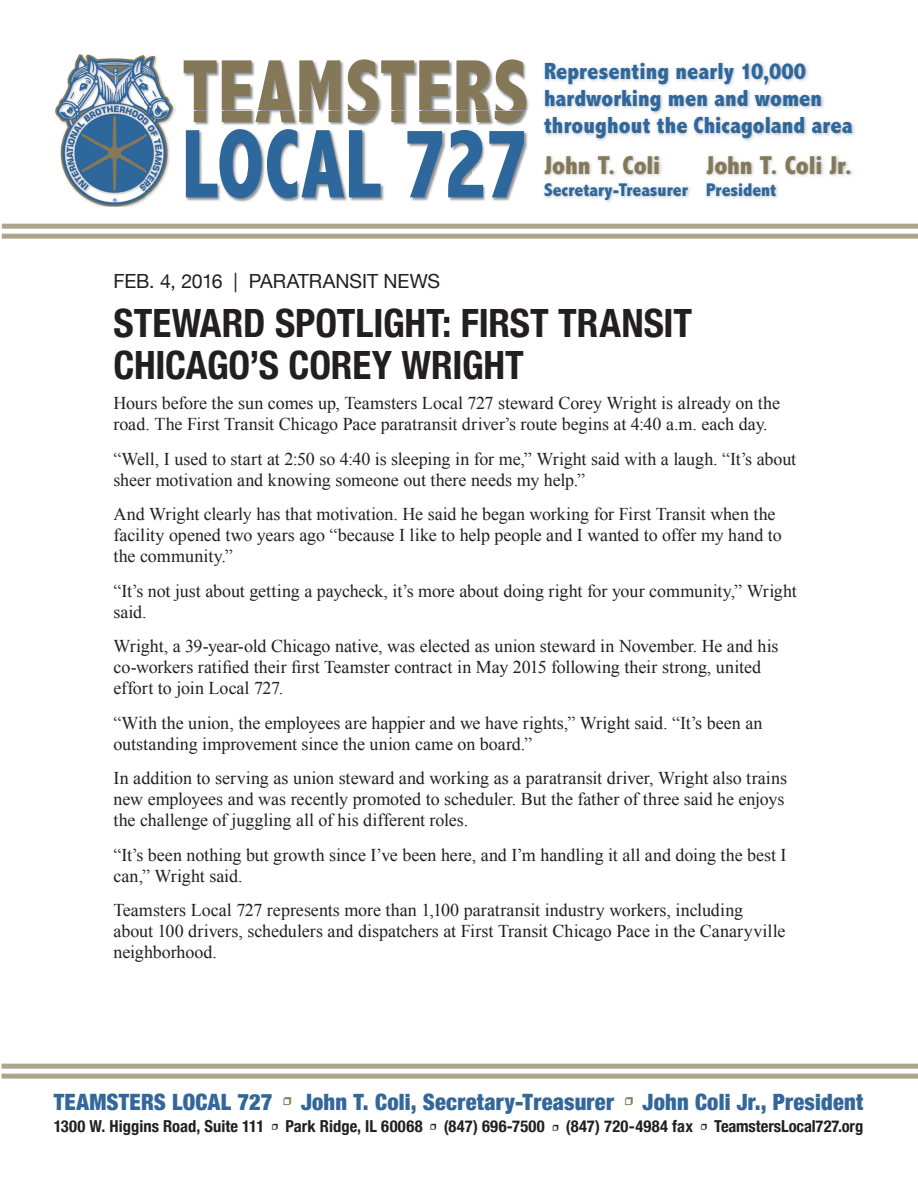
<style>
.page{position:relative;width:918px;height:1188px;background:#fff}
.page>*{position:absolute;margin:0;border:0;box-sizing:border-box;transform-origin:0 0}
.t1{font:800 condensed 98.55px "Abadi";letter-spacing:.01em;color:#2e679b;scale:.85 1}
.t2{font:800 condensed 90.45px "Abadi";letter-spacing:.01em;color:#857858;scale:.85 1}
.PDF_Headline{font:700 condensed 39px/42px "Helvetica Neue";letter-spacing:-.005em;color:#231f20}
.t3{font:800 condensed 26.1px "Abadi";letter-spacing:-.005em;color:#857858}
.t4{font:800 condensed 23.55px/26.8px "Abadi";letter-spacing:.005em;color:#2e679b}
.t5{font:900 condensed 22.5px "Helvetica Neue";letter-spacing:.01em;color:#336799}
.PDF_Label{font:19.5px "Helvetica Neue";letter-spacing:-.005em;color:#231f20}
.t6{font:800 condensed 18.45px "Abadi";color:#2e679b}
.PDF_Bodycopy{font:18px/21px "Times New Roman";letter-spacing:-.005em;color:#231f20}
.t7{font:700 condensed 16.5px "Helvetica Neue";letter-spacing:.005em;color:#231f20}
.s1{font-size:101.7px}
.s2{font-family:"Minion Pro";font-weight:400;font-stretch:normal;color:#867959}
.s3{font-family:"Minion Pro";font-weight:400;font-stretch:normal}
</style>
<div class="page">
<div style="left:2px;top:224px;width:916px;height:5px;background:#aea48c"></div>
<div style="left:2px;top:234px;width:916px;height:5px;background:#aea48c"></div>
<div style="left:2px;top:1064px;width:916px;height:5px;background:#aea48c"></div>
<div style="left:2px;top:1074px;width:916px;height:5px;background:#aea48c"></div>
<img style="left:184px;top:60px;width:345px;height:51px">
<img style="left:186px;top:111px;width:342px;height:91px">
<img style="left:194px;top:111px;width:330px;height:12px">
<img style="left:544px;top:155px;width:146px;height:47px">
<img style="left:544px;top:62px;width:311px;height:79px">
<img style="left:55px;top:83px;width:121px;height:124px">
<img style="left:67px;top:54px;width:95px;height:29px">
<img style="left:706px;top:155px;width:147px;height:44px">
<p class="t2" style="left:182px;top:39px;width:409px">TEAMSTERS</p>
<p class="t1" style="left:182px;top:107px;width:411px">LOCAL <span class="s1">727</span></p>
<p class="t4" style="left:544px;top:58px;width:310px">Representing nearly 10,000 hardworking men and women throughout the Chicagoland area</p>
<p class="t3" style="left:706px;top:150px;width:148px">John T. Coli Jr.</p>
<p class="t6" style="left:706px;top:179px;width:72px">President</p>
<p class="t3" style="left:544px;top:150px;width:118px">John T. Coli</p>
<p class="t6" style="left:544px;top:179px;width:145px">Secretary-Treasurer</p>
<p class="PDF_Label" style="left:113px;top:267px;width:328px">FEB. 4, 2016 | PARATRANSIT NEWS</p>
<p class="PDF_Headline" style="left:113px;top:300px;width:580px">STEWARD SPOTLIGHT: FIRST TRANSIT<br>CHICAGO’S COREY WRIGHT</p>
<p class="PDF_Bodycopy" style="left:113px;top:392px;width:668px">Hours before the sun comes up, Teamsters Local 727 steward Corey Wright is already on the road. The First Transit Chicago Pace paratransit driver’s route begins at 4:40 a.m. each day.</p>
<p class="PDF_Bodycopy" style="left:113px;top:448px;width:684px">“Well, I used to start at 2:50 so 4:40 is sleeping in for me,” Wright said with a laugh. “It’s about sheer motivation and knowing someone out there needs my help.”</p>
<p class="PDF_Bodycopy" style="left:113px;top:503px;width:670px">And Wright clearly has that motivation. He said he began working for First Transit when the facility opened two years ago “because I like to help people and I wanted to offer my hand to the community.”</p>
<p class="PDF_Bodycopy" style="left:113px;top:580px;width:685px">“It’s not just about getting a paycheck, it’s more about doing right for your community,” Wright said.</p>
<p class="PDF_Bodycopy" style="left:113px;top:635px;width:667px">Wright, a 39-year-old Chicago native, was elected as union steward in November. He and his co-workers ratified their first Teamster contract in May 2015 following their strong, united effort to join Local 727.</p>
<p class="PDF_Bodycopy" style="left:113px;top:712px;width:651px">“With the union, the employees are happier and we have rights,” Wright said. “It’s been an outstanding improvement since the union came on board.”</p>
<p class="PDF_Bodycopy" style="left:113px;top:767px;width:675px">In addition to serving as union steward and working as a paratransit driver, Wright also trains new employees and was recently promoted to scheduler. But the father of three said he enjoys the challenge of juggling all of his different roles.</p>
<p class="PDF_Bodycopy" style="left:113px;top:844px;width:675px">“It’s been nothing but growth since I’ve been here, and I’m handling it all and doing the best I can,” Wright said.</p>
<p class="PDF_Bodycopy" style="left:113px;top:899px;width:673px">Teamsters Local 727 represents more than 1,100 paratransit industry workers, including about 100 drivers, schedulers and dispatchers at First Transit Chicago Pace in the Canaryville neighborhood.</p>
<p class="t5" style="left:54px;top:1083px;width:811px">TEAMSTERS LOCAL 727 <span class="s2">•</span> John T. Coli, Secretary-Treasurer <span class="s2">•</span> John Coli Jr., President</p>
<p class="t7" style="left:54px;top:1113px;width:811px">1300 W. Higgins Road, Suite 111 <span class="s3">•</span> Park Ridge, IL 60068 <span class="s3">•</span> (847) 696-7500 <span class="s3">•</span> (847) 720-4984 fax <span class="s3">•</span> TeamstersLocal727.org</p>
</div>
